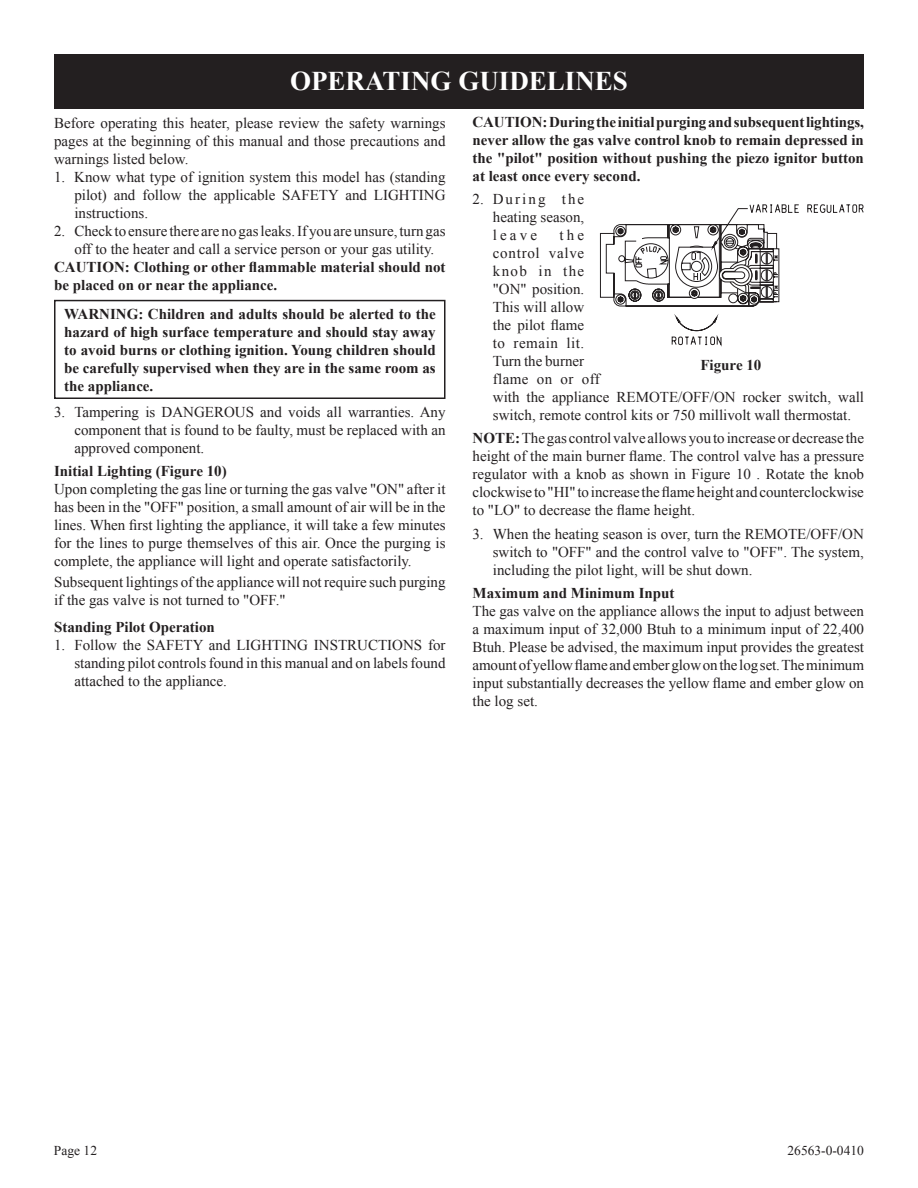
<style>
.page{position:relative;width:918px;height:1188px;background:#fff}
.page>*{position:absolute;margin:0;border:0;box-sizing:border-box;transform-origin:0 0}
.t1{font:700 27px "Times New Roman";color:#fff}
.t2{font:15px/18px "Times New Roman";color:#231f20;text-align:justify}
.t3{font:700 15px/18px "Times New Roman";color:#231f20;text-align:justify}
.t4{font:13.5px "Times New Roman";color:#231f20}
.s1{font-weight:700}
</style>
<div class="page">
<div style="left:54px;top:300px;width:392px;height:99px;border:2px solid #231f20"></div>
<svg style="left:600px;top:204px;width:264px;height:142px"></svg>
<div style="left:54px;top:54px;width:810px;height:54px;background:#231f20"></div>
<h1 class="t1" style="left:290px;top:63px;width:339px">OPERATING GUIDELINES</h1>
<p class="t2" style="left:54px;top:114px;width:393px">Before operating this heater, please review the safety warnings pages at the beginning of this manual and those precautions and warnings listed below.</p>
<p class="t2" style="left:74px;top:168px;width:373px;text-indent:-20px">1. Know what type of ignition system this model has (standing pilot) and follow the applicable SAFETY and LIGHTING instructions.</p>
<p class="t2" style="left:74px;top:222px;width:373px;text-indent:-20px">2. Check to ensure there are no gasleaks.If you are unsure,turn gas off to the heater and call a service person or your gas utility.</p>
<p class="t3" style="left:54px;top:258px;width:22px">Caution</p>
<p class="t3" style="left:54px;top:258px;width:393px;text-indent:71px">: Clothing or other flammable material should not be placed on or near the appliance.</p>
<p class="t3" style="left:64px;top:305px;width:373px">WARNING: Children and adults should be alerted to the hazard of high surface temperature and should stay away to avoid burns or clothing ignition. Young children should be carefully supervised when they are in the same room as the appliance.</p>
<p class="t2" style="left:74px;top:402px;width:373px;text-indent:-20px">3. Tampering is DANGEROUS and voids all warranties. Any component that is found to be faulty, must be replaced with an approved component.</p>
<p class="t3" style="left:54px;top:462px;width:174px">Initial Lighting (Figure 10)</p>
<p class="t2" style="left:54px;top:480px;width:393px">Upon completing the gas line or turning the gas valve "on " after it has been in the "OFF" position, a small amount of air will be in the lines. When first lighting the appliance, it will take a few minutes for the lines to purge themselves of this air. Once the purging is complete, the appliance will light and operate satisfactorily.</p>
<p class="t2" style="left:54px;top:573px;width:393px">Subsequent lightings of the appliance will not require such purging if the gas valve is not turned to "OFF."</p>
<p class="t3" style="left:54px;top:617px;width:162px">Standing Pilot Operation</p>
<p class="t2" style="left:74px;top:636px;width:373px;text-indent:-20px">1. Follow the SAFETY and LIGHTING INSTRUCTIONS for standing pilot controls found in this manual and on labels found attached to the appliance.</p>
<p class="t3" style="left:472px;top:112px;width:393px">CAUTION: During the initial purging and subsequent lightings, never allow the gas valve control knob to remain depressed in the "pilot" position without pushing the piezo ignitor button at least once every second.</p>
<p class="t2" style="left:493px;top:190px;width:93px;text-indent:-20px">2. During the heating season, leave</p>
<p class="t2" style="left:493px;top:226px;width:373px;text-align:left;text-indent:67px">the<br>control valve<br>knob in the<br>"ON" position.<br>This will allow<br>the pilot flame<br>to remain lit.<br>Turn the burner<br>flame on or off<br>with the appliance REMOTE/OFF/ON rocker switch, wall switch, remote control kits or 750 millivolt wall thermostat.</p>
<p class="t2" style="left:472px;top:429px;width:393px"><span class="s1">NOTE:</span>The gas control valve allows you to increase or decrease the height of the main burner flame. The control valve has a pressure regulator with a knob as shown in Figure 10 . Rotate the knob clockwise to"HI" toincrease theflameheight andcounterclockwise to "LO" to decrease the flame height.</p>
<p class="t2" style="left:493px;top:525px;width:373px;text-indent:-20px">3. When the heating season is over, turn the REMOTE/OFF/ON switch to "OFF" and the control valve to "OFF". The system, including the pilot light, will be shut down.</p>
<p class="t3" style="left:473px;top:584px;width:204px">Maximum and Minimum Input</p>
<p class="t2" style="left:472px;top:602px;width:393px">The gas valve on the appliance allows the input to adjust between a maximum input of 32,000 Btuh to a minimum input of 22,400<br>Btuh. Please be advised, the maximum input provides the greatest amountofyellowflame andemberglowonthe logset.Theminimum input substantially decreases the yellow flame and ember glow on the log set.</p>
<p class="t3" style="left:700px;top:356px;width:62px">Figure 10</p>
<p class="t4" style="left:54px;top:1142px;width:45px">Page 12</p>
<p class="t4" style="left:788px;top:1142px;width:78px">26563-0-0410</p>
</div>
